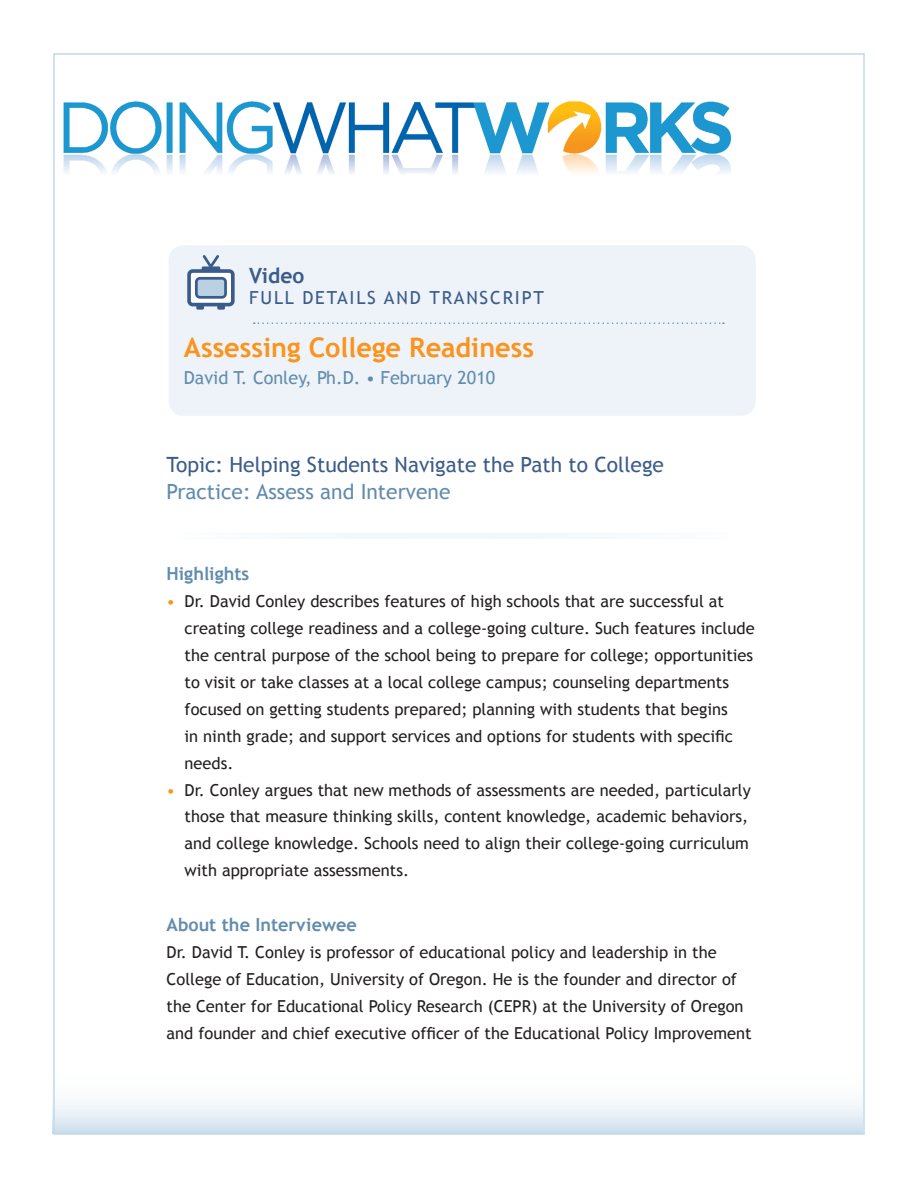
<style>
.page{position:relative;width:918px;height:1188px;background:#fff}
.page>*{position:absolute;margin:0;border:0;box-sizing:border-box;transform-origin:0 0}
.t1{font:700 27px "Trebuchet MS";color:#fa941c}
.t2{font:21px "Trebuchet MS";color:#3b5c8a}
.t3{font:21px "Trebuchet MS";color:#618cad}
.t4{font:700 21px "Trebuchet MS";color:#3b5c8a}
.t5{font:18px "Trebuchet MS";color:#618cad}
.t6{font:700 18px "Trebuchet MS";color:#618cad}
.t7{font:18px "Trebuchet MS";letter-spacing:.1em;color:#3b5c8a}
.t8{font:16.5px/27px "Trebuchet MS";color:#231f20}
.s1{color:#fa941c}
</style>
<div class="page">
<svg style="left:56px;top:1102px;width:806px;height:30px"></svg>
<div style="left:171px;top:533px;width:564px;height:6px;border:2px solid #fff"></div>
<div style="left:169px;top:245px;width:587px;height:171px;background:#edf3f8;border-radius:15px"></div>
<div style="left:189px;top:271px;width:44px;height:34px;background:#fff;border-radius:4px"></div>
<div style="left:187px;top:269px;width:48px;height:37px;border:4px solid #3b5c8a;border-radius:4px"></div>
<div style="left:196px;top:278px;width:30px;height:19px;background:#bad1e3;border-radius:4px"></div>
<div style="left:195px;top:277px;width:32px;height:22px;border:3px solid #3b5c8a;border-radius:4px"></div>
<svg style="left:200px;top:255px;width:22px;height:17px"></svg>
<svg style="left:196px;top:304px;width:8px;height:6px"></svg>
<svg style="left:217px;top:304px;width:8px;height:6px"></svg>
<svg style="left:254px;top:322px;width:470px;height:2px"></svg>
<img style="left:63px;top:101px;width:668px;height:73px">
<p class="t4" style="left:249px;top:263px;width:57px">Video</p>
<p class="t7" style="left:249px;top:287px;width:77px">Full Detai</p>
<p class="t7" style="left:356px;top:287px;width:41px">ls and</p>
<p class="t7" style="left:429px;top:287px;width:25px">Transcript</p>
<h1 class="t1" style="left:184px;top:331px;width:352px">Assessing College Readiness</h1>
<p class="t5" style="left:184px;top:367px;width:313px">David T. Conley, Ph.D. • February 2010</p>
<p class="t2" style="left:167px;top:452px;width:499px">Topic: Helping Students Navigate the Path to College</p>
<p class="t3" style="left:167px;top:479px;width:285px">Practice: Assess and Intervene</p>
<p class="t6" style="left:167px;top:562px;width:84px">Highlights</p>
<p class="t8" style="left:185px;top:587px;width:572px;text-indent:-18px"><span class="s1">•</span> Dr. David Conley describes features of high schools that are successful at creating college readiness and a college-going culture. Such features include the central purpose of the school being to prepare for college; opportunities to visit or take classes at a local college campus; counseling departments focused on getting students prepared; planning with students that begins<br>in ninth grade; and support services and options for students with specific needs.</p>
<p class="t8" style="left:185px;top:776px;width:568px;text-indent:-18px"><span class="s1">•</span> Dr. Conley argues that new methods of assessments are needed, particularly those that measure thinking skills, content knowledge, academic behaviors, and college knowledge. Schools need to align their college-going curriculum with appropriate assessments.</p>
<p class="t6" style="left:167px;top:913px;width:192px">About the Interviewee</p>
<p class="t8" style="left:167px;top:938px;width:587px">Dr. David T. Conley is professor of educational policy and leadership in the College of Education, University of Oregon. He is the founder and director of the Center for Educational Policy Research (CEPR) at the University of Oregon and founder and chief executive officer of the Educational Policy Improvement</p>
</div>
